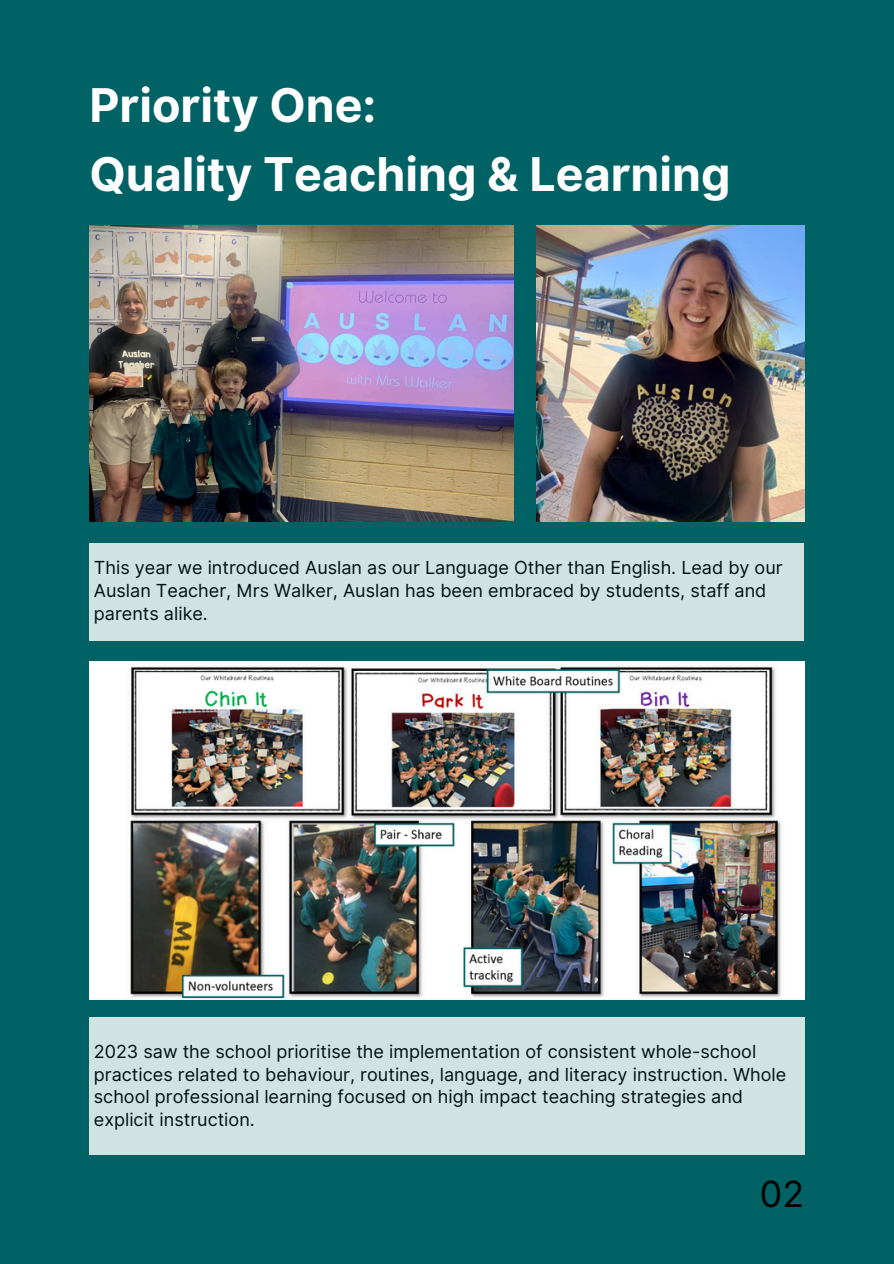
<style>
.page{position:relative;width:894px;height:1264px;background:#fff}
.page>*{position:absolute;margin:0;border:0;box-sizing:border-box;transform-origin:0 0}
.t1{font:700 46.5px/68.7px "Inter";color:#fff}
.t2{font:36px "Inter";color:#000}
.t3{font:18px/22.5px "Inter";color:#000}
</style>
<div class="page">
<div style="left:0;top:0;width:893px;height:1263px;background:#006265"></div>
<div style="left:89px;top:543px;width:714px;height:98px;background:#d1e2e3"></div>
<img style="left:89px;top:226px;width:424px;height:296px">
<img style="left:536px;top:226px;width:268px;height:296px">
<img style="left:89px;top:661px;width:715px;height:338px">
<div style="left:89px;top:1017px;width:715px;height:138px;background:#d1e2e3"></div>
<p class="t1" style="left:89px;top:71px;width:642px">Priority One:<br>Quality Teaching &amp; Learning</p>
<p class="t3" style="left:94px;top:556px;width:690px">This year we introduced Auslan as our Language Other than English. Lead by our<br>Auslan Teacher, Mrs Walker, Auslan has been embraced by students, staff and parents alike.</p>
<p class="t3" style="left:94px;top:1040px;width:693px">2023 saw the school prioritise the implementation of consistent whole-school practices related to behaviour, routines, language, and literacy instruction. Whole school professional learning focused on high impact teaching strategies and explicit instruction.</p>
<p class="t2" style="left:759px;top:1171px;width:46px">02</p>
</div>
